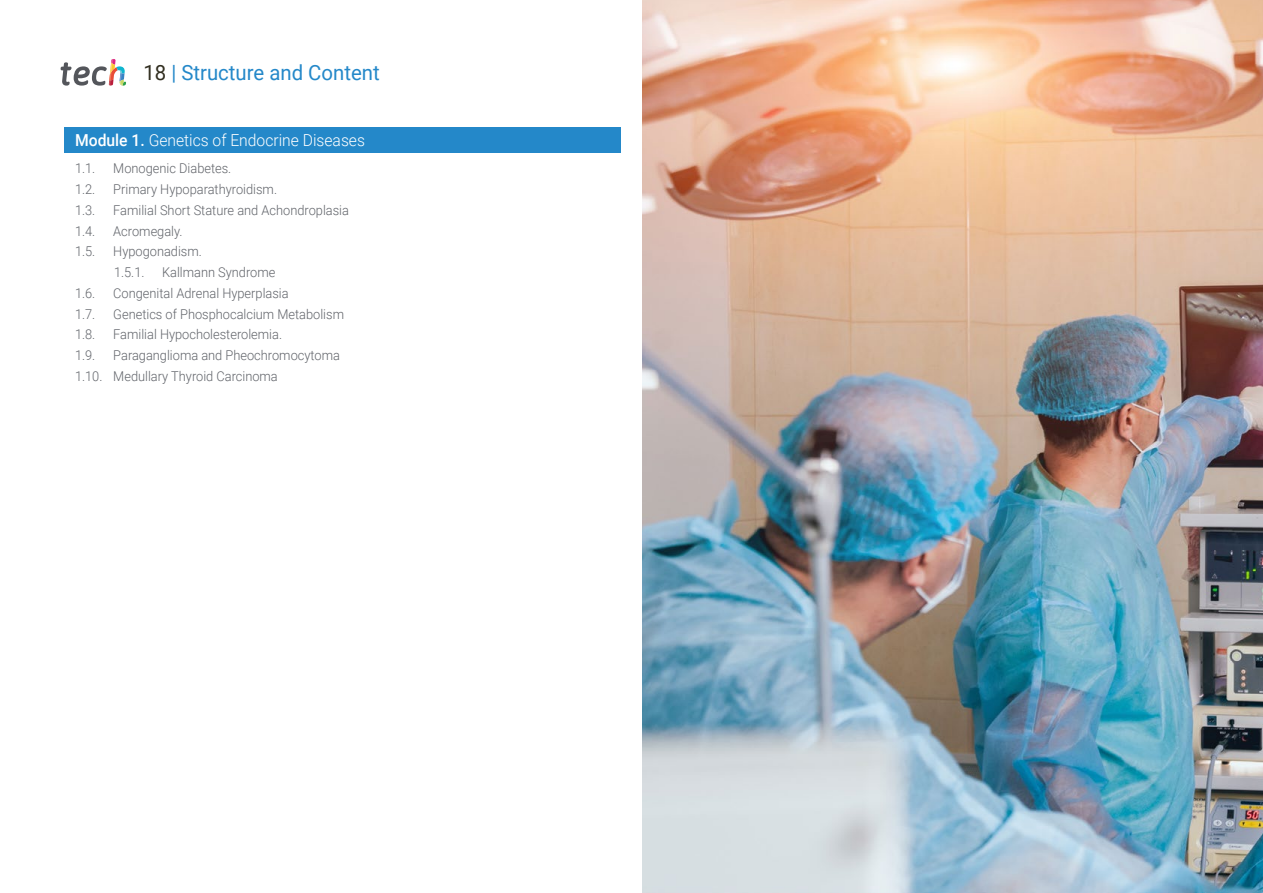
<style>
.page{position:relative;width:1263px;height:893px;background:#fff}
.page>*{position:absolute;margin:0;border:0;box-sizing:border-box;transform-origin:0 0}
.t1{font:21px "Roboto";color:#2488c9}
.t2{font:300 16.5px "Roboto";color:#fff;scale:.95 1}
.t3{font:300 13.5px/20.7px "Roboto";color:#61646a;scale:.95 1}
.s1{color:#312e20}
.s2{font-weight:500}
</style>
<div class="page">
<div style="left:64px;top:128px;width:557px;height:25px;background:#2488c9"></div>
<img style="left:642px;top:0;width:621px;height:893px">
<svg style="left:61px;top:59px;width:65px;height:27px"></svg>
<h1 class="t1" style="left:144px;top:57px;width:238px"><span class="s1">18</span> | Structure and Content</h1>
<p class="t2" style="left:75px;top:129px;width:307px"><span class="s2">Module 1.</span> Genetics of Endocrine Diseases</p>
<p class="t3" style="left:75px;top:158px;width:23px">1.1.</p>
<p class="t3" style="left:113px;top:158px;width:126px">Monogenic Diabetes.</p>
<p class="t3" style="left:75px;top:179px;width:23px">1.2.</p>
<p class="t3" style="left:113px;top:179px;width:174px">Primary Hypoparathyroidism.</p>
<p class="t3" style="left:75px;top:199px;width:23px">1.3.</p>
<p class="t3" style="left:113px;top:199px;width:250px">Familial Short Stature and Achondroplasia</p>
<p class="t3" style="left:75px;top:220px;width:23px">1.4.</p>
<p class="t3" style="left:113px;top:220px;width:74px">Acromegaly.</p>
<p class="t3" style="left:75px;top:241px;width:23px">1.5.</p>
<p class="t3" style="left:113px;top:241px;width:95px">Hypogonadism.<br>1.5.1.</p>
<p class="t3" style="left:162px;top:262px;width:121px">Kallmann Syndrome</p>
<p class="t3" style="left:75px;top:282px;width:23px">1.6.</p>
<p class="t3" style="left:113px;top:282px;width:186px">Congenital Adrenal Hyperplasia</p>
<p class="t3" style="left:75px;top:303px;width:23px">1.7.</p>
<p class="t3" style="left:113px;top:303px;width:244px">Genetics of Phosphocalcium Metabolism</p>
<p class="t3" style="left:75px;top:324px;width:23px">1.8.</p>
<p class="t3" style="left:113px;top:324px;width:179px">Familial Hypocholesterolemia.</p>
<p class="t3" style="left:75px;top:345px;width:23px">1.9.</p>
<p class="t3" style="left:75px;top:345px;width:280px;text-indent:38px">Paraganglioma and Pheochromocytoma<br>1.10. Medullary Thyroid Carcinoma</p>
</div>
